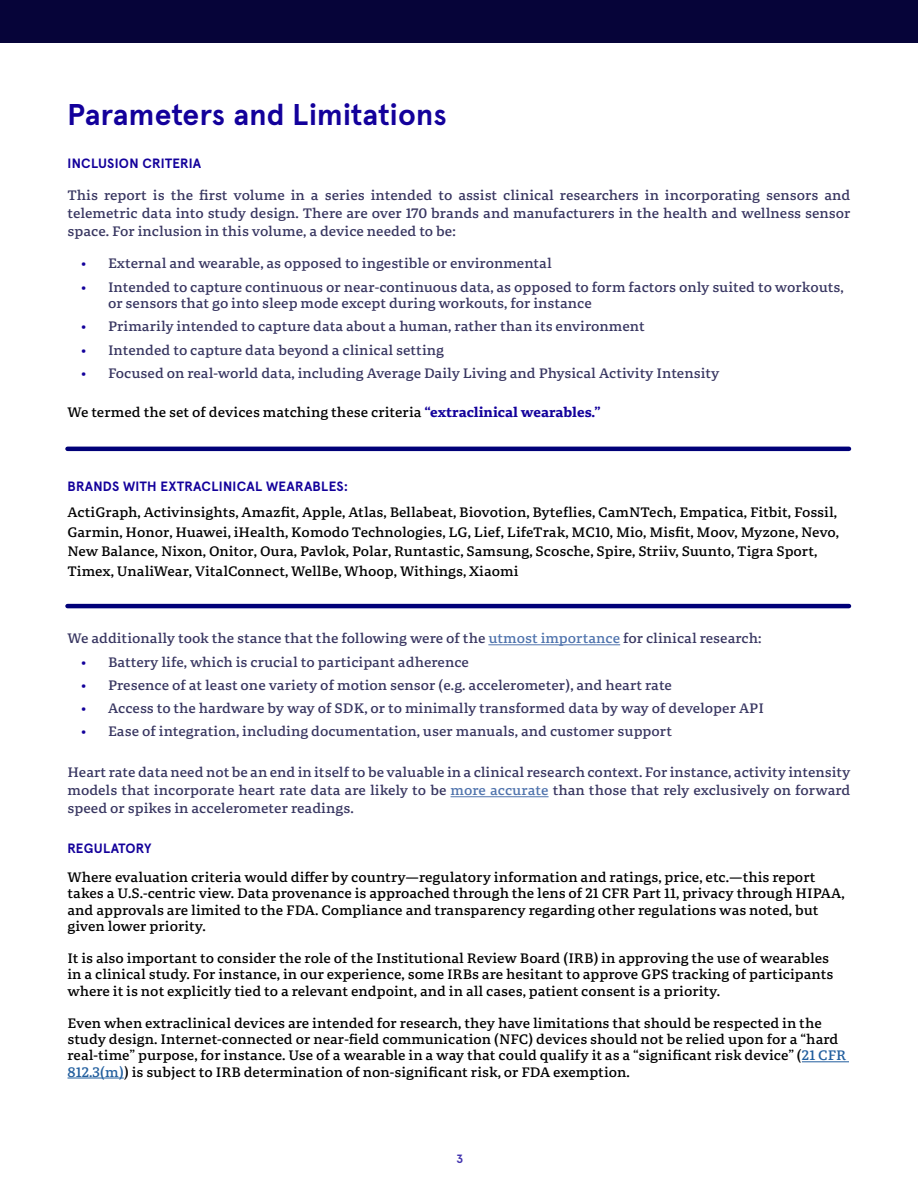
<style>
.page{position:relative;width:918px;height:1188px;background:#fff}
.page>*{position:absolute;margin:0;border:0;box-sizing:border-box;transform-origin:0 0}
.t1{font:700 30px "Apercu";letter-spacing:.005em;color:#13009b}
.t2{font:13.5px/16.2px "Portada Text Bk";color:#000}
.t3{font:13.5px/18px "Portada Text Bk";color:#383661;text-align:justify}
.t4{font:700 13.5px "Apercu Pro";letter-spacing:.015em;color:#13009b}
.t5{font:700 12px "Apercu Pro";color:#4233af}
.s1{color:#13009b}
.s2{font-family:"Portada Text";font-weight:700;color:#13009b}
.s3{color:#4f73ad}
.s4{color:#215e9e}
</style>
<div class="page">
<div style="left:0;top:0;width:918px;height:43px;background:#060439"></div>
<hr style="left:68px;top:447px;width:781px;height:4px;background:#000078">
<hr style="left:68px;top:604px;width:781px;height:4px;background:#000078">
<hr style="left:488px;top:644px;width:132px;height:1px;background:#4f73ad">
<hr style="left:451px;top:796px;width:98px;height:1px;background:#4f73ad">
<hr style="left:802px;top:1061px;width:47px;height:1px;background:#215e9e">
<hr style="left:68px;top:1078px;width:56px;height:1px;background:#215e9e">
<h1 class="t1" style="left:68px;top:91px;width:381px">Parameters and Limitations</h1>
<p class="t4" style="left:68px;top:153px;width:135px">INCLUSION CRITERIA</p>
<p class="t3" style="left:68px;top:185px;width:785px">This report is the first volume in a series intended to assist clinical researchers in incorporating sensors and telemetric data into study design. There are over 170 brands and manufacturers in the health and wellness sensor space. For inclusion in this volume, a device needed to be:</p>
<p class="t3" style="left:81px;top:254px;width:472px"><span class="s1">•</span> External and wearable, as opposed to ingestible or environmental</p>
<p class="t3" style="left:108px;top:278px;width:737px;line-height:16.5px;text-indent:-27px"><span class="s1">•</span> Intended to capture continuous or near-continuous data, as opposed to form factors only suited to workouts, or sensors that go into sleep mode except during workouts, for instance</p>
<p class="t3" style="left:81px;top:317px;width:565px"><span class="s1">•</span> Primarily intended to capture data about a human, rather than its environment</p>
<p class="t3" style="left:81px;top:340px;width:365px"><span class="s1">•</span> Intended to capture data beyond a clinical setting</p>
<p class="t3" style="left:81px;top:364px;width:640px"><span class="s1">•</span> Focused on real-world data, including Average Daily Living and Physical Activity Intensity</p>
<p class="t2" style="left:68px;top:404px;width:535px">We termed the set of devices matching these criteria <span class="s2">“extraclinical wearables.”</span></p>
<p class="t4" style="left:68px;top:476px;width:282px">BRANDS WITH EXTRACLINICAL WEARABLES:</p>
<p class="t2" style="left:68px;top:502px;width:773px;line-height:19.5px">ActiGraph, Activinsights, Amazfit, Apple, Atlas, Bellabeat, Biovotion, Byteflies, CamNTech, Empatica, Fitbit, Fossil, Garmin, Honor, Huawei, iHealth, Komodo Technologies, LG, Lief, LifeTrak, MC10, Mio, Misfit, Moov, Myzone, Nevo, New Balance, Nixon, Onitor, Oura, Pavlok, Polar, Runtastic, Samsung, Scosche, Spire, Striiv, Suunto, Tigra Sport, Timex, UnaliWear, VitalConnect, WellBe, Whoop, Withings, Xiaomi</p>
<p class="t3" style="left:68px;top:629px;width:695px">We additionally took the stance that the following were of the <span class="s3">utmost importance</span> for clinical research:</p>
<p class="t3" style="left:81px;top:653px;width:390px"><span class="s1">•</span> Battery life, which is crucial to participant adherence</p>
<p class="t3" style="left:81px;top:676px;width:593px"><span class="s1">•</span> Presence of at least one variety of motion sensor (e.g. accelerometer), and heart rate</p>
<p class="t3" style="left:81px;top:699px;width:685px"><span class="s1">•</span> Access to the hardware by way of SDK, or to minimally transformed data by way of developer API</p>
<p class="t3" style="left:81px;top:722px;width:593px"><span class="s1">•</span> Ease of integration, including documentation, user manuals, and customer support</p>
<p class="t3" style="left:68px;top:763px;width:785px">Heart rate data need not be an end in itself to be valuable in a clinical research context. For instance, activity intensity models that incorporate heart rate data are likely to be <span class="s3">more accurate</span> than those that rely exclusively on forward speed or spikes in accelerometer readings.</p>
<p class="t4" style="left:68px;top:837px;width:86px">REGULATORY</p>
<p class="t2" style="left:68px;top:869px;width:779px">Where evaluation criteria would differ by country—regulatory information and ratings, price, etc.—this report takes a U.S.-centric view. Data provenance is approached through the lens of 21 CFR Part 11, privacy through HIPAA, and approvals are limited to the FDA. Compliance and transparency regarding other regulations was noted, but given lower priority.</p>
<p class="t2" style="left:68px;top:950px;width:768px">It is also important to consider the role of the Institutional Review Board (IRB) in approving the use of wearables in a clinical study. For instance, in our experience, some IRBs are hesitant to approve GPS tracking of participants where it is not explicitly tied to a relevant endpoint, and in all cases, patient consent is a priority.</p>
<p class="t2" style="left:68px;top:1015px;width:780px">Even when extraclinical devices are intended for research, they have limitations that should be respected in the study design. Internet-connected or near-field communication (NFC) devices should not be relied upon for a “hard real-time” purpose, for instance. Use of a wearable in a way that could qualify it as a “significant risk device” (<span class="s4">21 CFR 812.3(m)</span>) is subject to IRB determination of non-significant risk, or FDA exemption.</p>
<p class="t5" style="left:456px;top:1150px;width:8px">3</p>
</div>
